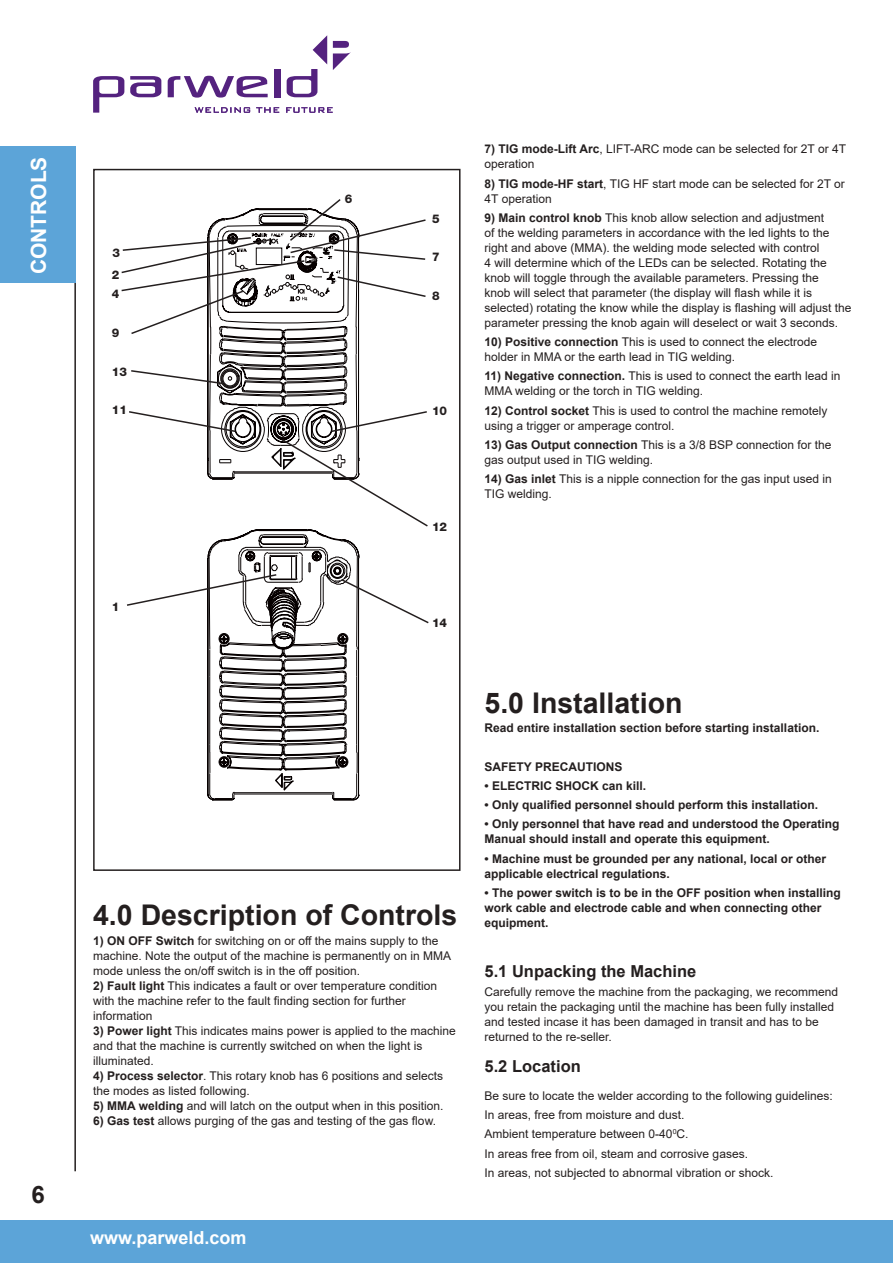
<style>
.page{position:relative;width:893px;height:1263px;background:#fff}
.page>*{position:absolute;margin:0;border:0;box-sizing:border-box;transform-origin:0 0}
.t1{font:700 28.5px "Arial";color:#241f1f}
.t2{font:700 24px "Arial";color:#241f1f}
.t3{font:700 21px "Arial";color:#fff}
.t4{font:700 18px "Arial";color:#fff}
.t5{font:700 16.5px "Arial";color:#241f1f}
.t6{font:12px/15px "Arial";color:#241f1f}
.t7{font:700 12px/15px "Arial";color:#241f1f}
.t8{font:800 12px/22.5px "Helvetica Neue";color:#241f1f}
.s1{font-weight:700}
</style>
<div class="page">
<svg style="left:93px;top:76px;width:31px;height:37px"></svg>
<svg style="left:130px;top:76px;width:31px;height:21px"></svg>
<svg style="left:168px;top:76px;width:100px;height:22px"></svg>
<div style="left:274px;top:69px;width:6px;height:28px;background:#54227f"></div>
<svg style="left:287px;top:35px;width:40px;height:62px"></svg>
<svg style="left:333px;top:41px;width:18px;height:29px"></svg>
<svg style="left:195px;top:107px;width:138px;height:6px"></svg>
<hr style="left:74px;top:183px;width:2px;height:988px;background:#241f1f">
<div style="left:0;top:1220px;width:893px;height:43px;background:#5ca4d8"></div>
<div style="left:93px;top:169px;width:367px;height:702px;border:2px solid #241f1f"></div>
<div style="left:0;top:147px;width:76px;height:136px;background:#5ca4d8"></div>
<svg style="left:121px;top:199px;width:308px;height:601px"></svg>
<h3 class="t3" style="left:24px;top:274px;width:119px;rotate:-90deg">CONTROLS</h3>
<h2 class="t2" style="left:32px;top:1177px;width:15px">6</h2>
<p class="t8" style="left:112px;top:241px;width:10px">3<br>2</p>
<p class="t8" style="left:112px;top:283px;width:9px">4</p>
<p class="t8" style="left:112px;top:321px;width:9px">9</p>
<p class="t8" style="left:112px;top:360px;width:17px">13</p>
<p class="t8" style="left:112px;top:398px;width:17px">11</p>
<p class="t8" style="left:345px;top:187px;width:9px">6</p>
<p class="t8" style="left:432px;top:207px;width:9px">5</p>
<p class="t8" style="left:432px;top:245px;width:9px">7</p>
<p class="t8" style="left:432px;top:284px;width:9px">8</p>
<p class="t8" style="left:432px;top:399px;width:17px">10</p>
<p class="t8" style="left:432px;top:515px;width:17px">12</p>
<p class="t6" style="left:485px;top:142px;width:363px"><span class="s1">7) TIG mode-Lift Arc</span>, LIFT-ARC mode can be selected for 2T or 4T operation</p>
<p class="t6" style="left:485px;top:176px;width:362px"><span class="s1">8) TIG mode-HF start</span>, TIG HF start mode can be selected for 2T or<br>4T operation</p>
<p class="t6" style="left:485px;top:210px;width:368px"><span class="s1">9) Main control knob</span> This knob allow selection and adjustment<br>of the welding parameters in accordance with the led lights to the right and above (MMA). the welding mode selected with control<br>4 will determine which of the LEDs can be selected. Rotating the knob will toggle through the available parameters. Pressing the<br>knob will select that parameter (the display will flash while it is selected) rotating the know while the display is flashing will adjust the parameter pressing the knob again will deselect or wait 3 seconds.</p>
<p class="t6" style="left:485px;top:334px;width:334px"><span class="s1">10) Positive connection</span> This is used to connect the electrode holder in MMA or the earth lead in TIG welding.</p>
<p class="t6" style="left:485px;top:369px;width:357px"><span class="s1">11) Negative connection.</span> This is used to connect the earth lead in<br>MMA welding or the torch in TIG welding.</p>
<p class="t6" style="left:485px;top:403px;width:344px"><span class="s1">12) Control socket</span> This is used to control the machine remotely using a trigger or amperage control.</p>
<p class="t6" style="left:485px;top:437px;width:349px"><span class="s1">13) Gas Output connection</span> This is a 3/8 BSP connection for the gas output used in TIG welding.</p>
<p class="t6" style="left:485px;top:471px;width:349px"><span class="s1">14) Gas inlet</span> This is a nipple connection for the gas input used in<br>TIG welding.</p>
<p class="t8" style="left:112px;top:595px;width:9px">1</p>
<p class="t8" style="left:432px;top:611px;width:17px">14</p>
<h1 class="t1" style="left:93px;top:895px;width:366px">4.0 Description of Controls</h1>
<p class="t6" style="left:93px;top:933px;width:360px"><span class="s1">1) ON OFF Switch</span> for switching on or off the mains supply to the machine. Note the output of the machine is permanently on in MMA mode unless the on/off switch is in the off position.</p>
<p class="t6" style="left:93px;top:978px;width:345px"><span class="s1">2) Fault light</span> This indicates a fault or over temperature condition with the machine refer to the fault finding section for further information</p>
<p class="t6" style="left:93px;top:1023px;width:364px"><span class="s1">3) Power light</span> This indicates mains power is applied to the machine and that the machine is currently switched on when the light is illuminated.</p>
<p class="t6" style="left:93px;top:1068px;width:351px"><span class="s1">4) Process selector</span>. This rotary knob has 6 positions and selects the modes as listed following.</p>
<p class="t6" style="left:93px;top:1098px;width:352px"><span class="s1">5) MMA welding</span> and will latch on the output when in this position.</p>
<p class="t6" style="left:93px;top:1113px;width:344px"><span class="s1">6) Gas test</span> allows purging of the gas and testing of the gas flow.</p>
<h3 class="t4" style="left:90px;top:1225px;width:158px">www.parweld.com</h3>
<h1 class="t1" style="left:485px;top:683px;width:199px">5.0 Installation</h1>
<p class="t7" style="left:485px;top:721px;width:336px">Read entire installation section before starting installation.</p>
<p class="t7" style="left:485px;top:759px;width:139px">SAFETY PRECAUTIONS</p>
<p class="t7" style="left:485px;top:778px;width:163px">• ELECTRIC SHOCK can kill.</p>
<p class="t7" style="left:485px;top:798px;width:335px">• Only qualified personnel should perform this installation.</p>
<p class="t7" style="left:485px;top:817px;width:356px">• Only personnel that have read and understood the Operating<br>Manual should install and operate this equipment.</p>
<p class="t7" style="left:485px;top:851px;width:343px">• Machine must be grounded per any national, local or other applicable electrical regulations.</p>
<p class="t7" style="left:485px;top:885px;width:358px">• The power switch is to be in the OFF position when installing work cable and electrode cable and when connecting other equipment.</p>
<h3 class="t5" style="left:485px;top:959px;width:213px">5.1 Unpacking the Machine</h3>
<p class="t6" style="left:485px;top:984px;width:355px">Carefully remove the machine from the packaging, we recommend you retain the packaging until the machine has been fully installed and tested incase it has been damaged in transit and has to be returned to the re-seller.</p>
<h3 class="t5" style="left:485px;top:1054px;width:98px">5.2 Location</h3>
<p class="t6" style="left:485px;top:1086px;width:350px;line-height:19.2px">Be sure to locate the welder according to the following guidelines:<br>In areas, free from moisture and dust.<br>Ambient temperature between 0-40<sup>0</sup>C.<br>In areas free from oil, steam and corrosive gases.<br>In areas, not subjected to abnormal vibration or shock.</p>
</div>
